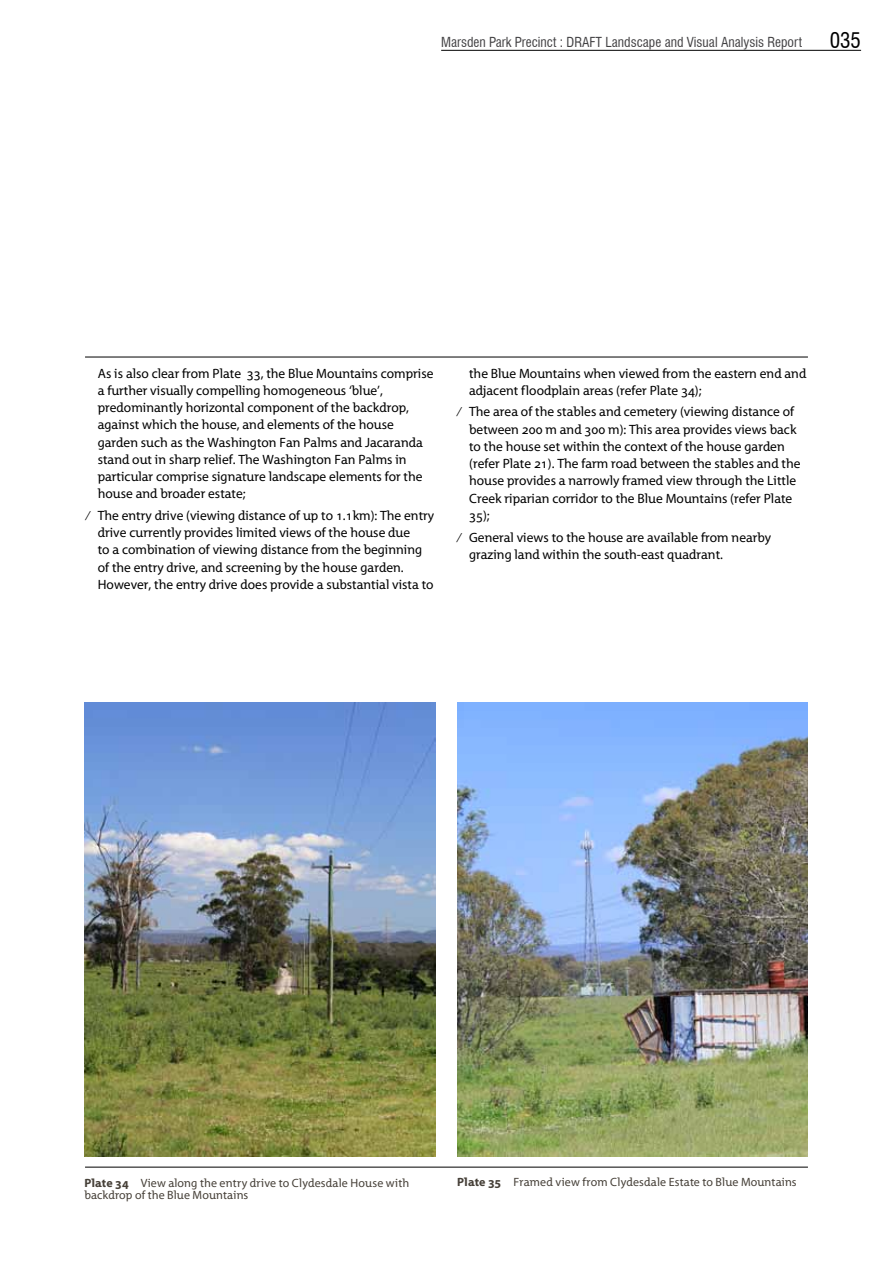
<style>
.page{position:relative;width:893px;height:1263px;background:#fff}
.page>*{position:absolute;margin:0;border:0;box-sizing:border-box;transform-origin:0 0}
.t1{font:condensed 21px "Swiss 721 BT";color:#000}
.t2{font:13.5px/17.2px "Grandesign Neue Roman";color:#000}
.t3{font:condensed 13.5px "Swiss 721 BT";color:#414042}
.t4{font:12px/12px "Grandesign Neue Roman";letter-spacing:.01em;color:#464038}
.s1{font-weight:700}
</style>
<div class="page">
<hr style="left:85px;top:357px;width:723px;height:1px;background:#000">
<hr style="left:85px;top:1167px;width:723px;height:1px;background:#000">
<hr style="left:441px;top:50px;width:420px;height:1px;background:#000">
<img style="left:84px;top:703px;width:351px;height:454px">
<img style="left:457px;top:703px;width:351px;height:454px">
<p class="t3" style="left:441px;top:34px;width:363px">Marsden Park Precinct : DRAFT Landscape and Visual Analysis Report</p>
<h1 class="t1" style="left:830px;top:28px;width:33px">035</h1>
<p class="t2" style="left:98px;top:365px;width:337px">As is also clear from Plate 33, the Blue Mountains comprise a further visually compelling homogeneous ‘blue’, predominantly horizontal component of the backdrop, against which the house, and elements of the house garden such as the Washington Fan Palms and Jacaranda stand out in sharp relief. The Washington Fan Palms in particular comprise signature landscape elements for the house and broader estate;</p>
<p class="t2" style="left:98px;top:507px;width:338px;text-indent:-13px">⁄ The entry drive (viewing distance of up to 1.1km): The entry drive currently provides limited views of the house due<br>to a combination of viewing distance from the beginning of the entry drive, and screening by the house garden.<br>However, the entry drive does provide a substantial vista to</p>
<p class="t2" style="left:469px;top:365px;width:339px">the Blue Mountains when viewed from the eastern end and adjacent floodplain areas (refer Plate 34);</p>
<p class="t2" style="left:469px;top:403px;width:333px;text-indent:-13px">⁄ The area of the stables and cemetery (viewing distance of between 200 m and 300 m): This area provides views back to the house set within the context of the house garden (refer Plate 21). The farm road between the stables and the house provides a narrowly framed view through the Little Creek riparian corridor to the Blue Mountains (refer Plate 35);</p>
<p class="t2" style="left:469px;top:528px;width:304px;text-indent:-13px">⁄ General views to the house are available from nearby grazing land within the south-east quadrant.</p>
<p class="t4" style="left:84px;top:1177px;width:326px"><span class="s1">Plate 34</span> View along the entry drive to Clydesdale House with backdrop of the Blue Mountains</p>
<p class="t4" style="left:457px;top:1176px;width:341px"><span class="s1">Plate 35</span> Framed view from Clydesdale Estate to Blue Mountains</p>
</div>
